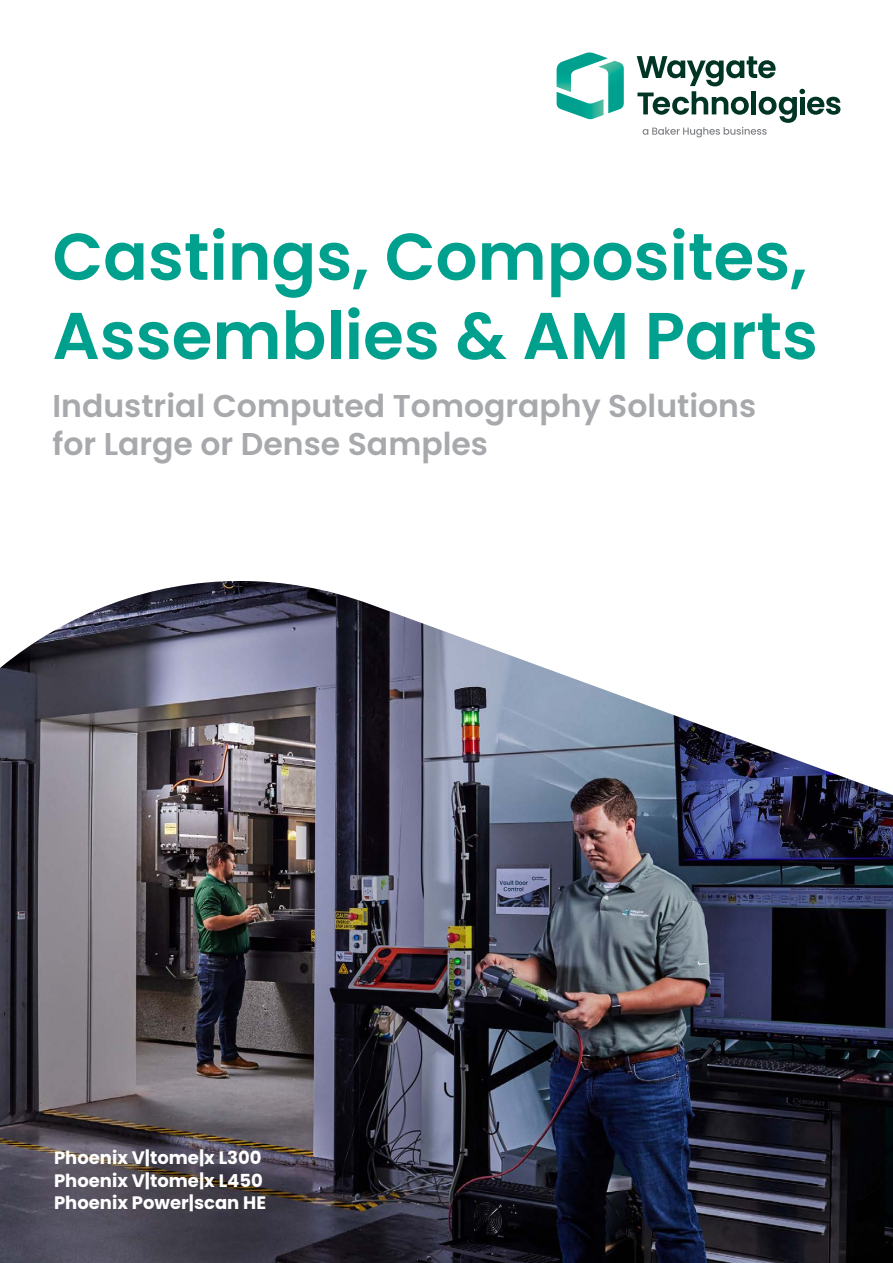
<style>
.page{position:relative;width:893px;height:1263px;background:#fff}
.page>*{position:absolute;margin:0;border:0;box-sizing:border-box;transform-origin:0 0}
.t1{font:600 66px/79.2px "Poppins";color:#00a08e}
.t2{font:600 31.5px/37.8px "Poppins";color:#a7a9ac}
.t3{font:700 18px/22.5px "Poppins";color:#fff}
</style>
<div class="page">
<img style="left:0;top:581px;width:893px;height:682px">
<svg style="left:557px;top:52px;width:67px;height:67px"></svg>
<svg style="left:637px;top:56px;width:203px;height:81px"></svg>
<h1 class="t1" style="left:52px;top:217px;width:767px">Castings, Composites,<br>Assemblies &amp; AM Parts</h1>
<p class="t2" style="left:52px;top:387px;width:705px">Industrial Computed Tomography Solutions for Large or Dense Samples</p>
<p class="t3" style="left:54px;top:1147px;width:214px">Phoenix V|tome|x L300<br>Phoenix V|tome|x L450<br>Phoenix Power|scan HE</p>
</div>
